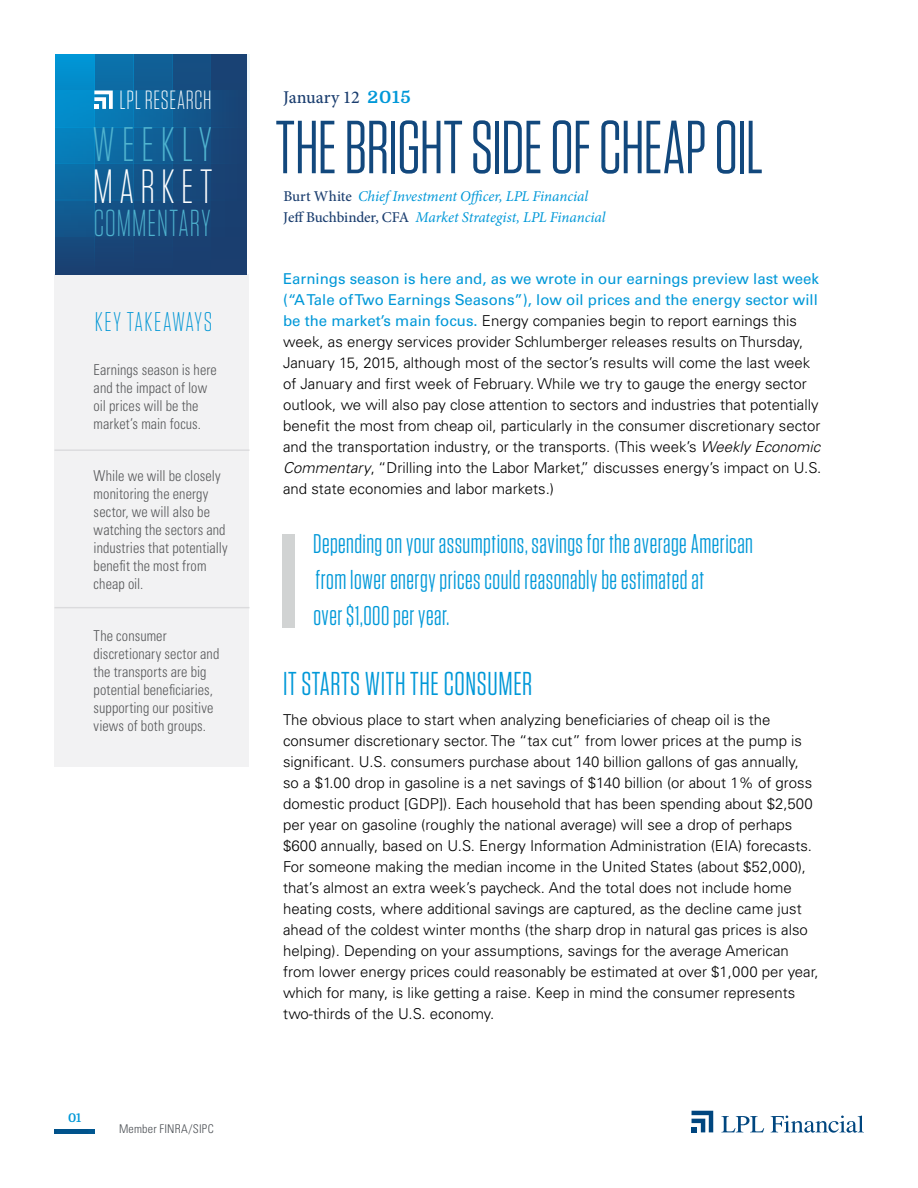
<style>
.page{position:relative;width:918px;height:1188px;background:#fff}
.page>*{position:absolute;margin:0;border:0;box-sizing:border-box;transform-origin:0 0}
.t1{font:75px "Tungsten Narrow";letter-spacing:-.015em;color:#12487d}
.t2{font:300 48.3px "Tungsten Narrow";letter-spacing:.145em;color:#4fb3cf}
.t3{font:300 48px "Tungsten Narrow";letter-spacing:.13em;color:#fff}
.t4{font:300 37.5px "Tungsten Narrow";letter-spacing:.035em;color:#4fb3cf;scale:.9 1}
.t5{font:33px "Tungsten Narrow";letter-spacing:.02em;color:#0098d8}
.t6{font:27px/36px "Tungsten Narrow";letter-spacing:.02em;color:#0098d8}
.t7{font:300 27px "Tungsten Narrow";letter-spacing:.055em;color:#0497d5;scale:1.04 1}
.t8{font:300 26.25px "Tungsten Narrow";letter-spacing:.025em;color:#fff}
.t9{font:500 18px "Minion Pro";color:#1b3e6f}
.t10{font:300 15px/21px "Univers";color:#000}
.t11{font:300 condensed 15px/18px "Univers";letter-spacing:.005em;color:#58595b;scale:.95 1}
.t12{font:italic 15px/21.5px "Minion Pro";letter-spacing:-.005em;color:#0098d8}
.t13{font:300 condensed 12px "Univers";letter-spacing:.015em;color:#4b4f54}
.t14{font:700 12px "Domine";color:#0098d8}
.s1{font-family:"Domine";font-weight:700;font-size:16.95px;color:#0098d8}
.s2{font-weight:500;font-style:normal;color:#1b3e6f}
.s3{font-weight:400;color:#0098d8}
.s4{font-style:italic}
</style>
<div class="page">
<img style="left:55px;top:1129px;width:40px;height:5px">
<div style="left:54px;top:274px;width:195px;height:493px;background:#efeff0"></div>
<hr style="left:54px;top:449px;width:196px;height:2px;background:#4b4f54">
<hr style="left:56px;top:336px;width:195px;height:2px;background:#4b4f54">
<hr style="left:54px;top:607px;width:196px;height:1px;background:#4b4f54">
<svg style="left:721px;top:1116px;width:43px;height:16px"></svg>
<svg style="left:771px;top:1116px;width:93px;height:17px"></svg>
<svg style="left:692px;top:1111px;width:21px;height:21px"></svg>
<svg style="left:94px;top:54px;width:39px;height:221px;background:#106198"></svg>
<div style="left:211px;top:54px;width:39px;height:220px;background:#194274"></div>
<svg style="left:172px;top:54px;width:39px;height:221px;background:#154c7f"></svg>
<svg style="left:133px;top:54px;width:39px;height:221px;background:#12588d"></svg>
<svg style="left:56px;top:54px;width:38px;height:221px;background:#0975af"></svg>
<div style="left:55px;top:164px;width:194px;height:36px;background:linear-gradient(to right,#0769a3,#244371)"></div>
<div style="left:55px;top:200px;width:194px;height:37px;background:linear-gradient(to right,#0d568c,#244372)"></div>
<div style="left:55px;top:127px;width:194px;height:37px;background:linear-gradient(to right,#017fbd,#244473)"></div>
<svg style="left:94px;top:91px;width:19px;height:18px"></svg>
<div style="left:283px;top:534px;width:12px;height:94px;background:#d1d3d3"></div>
<h3 class="t8" style="left:120px;top:87px;width:93px">LPL RESEARCH</h3>
<h2 class="t2" style="left:93px;top:121px;width:121px">WEEKLY</h2>
<h3 class="t3" style="left:93px;top:162px;width:121px">MARKET</h3>
<h3 class="t4" style="left:94px;top:205px;width:131px">COMMENTARY</h3>
<h3 class="t7" style="left:95px;top:308px;width:114px">KEY TAKEAWAYS</h3>
<p class="t11" style="left:94px;top:361px;width:131px">Earnings season is here and the impact of low oil prices will be the market’s main focus.</p>
<p class="t11" style="left:94px;top:467px;width:142px">While we will be closely monitoring the energy sector, we will also be watching the sectors and industries that potentially benefit the most from cheap oil.</p>
<p class="t11" style="left:94px;top:626px;width:134px">The consumer discretionary sector and the transports are big potential beneficiaries, supporting our positive views of both groups.</p>
<p class="t14" style="left:68px;top:1112px;width:15px">01</p>
<p class="t13" style="left:119px;top:1122px;width:96px">Member FINRA/SIPC</p>
<p class="t9" style="left:283px;top:85px;width:129px">January 12 <span class="s1">2015</span></p>
<h1 class="t1" style="left:275px;top:110px;width:489px">THE BRIGHT SIDE OF CHEAP OIL</h1>
<p class="t12" style="left:283px;top:185px;width:324px"><span class="s2">Burt White</span> Chief Investment Officer, LPL Financial<br><span class="s2">Jeff Buchbinder, CFA</span> Market Strategist, LPL Financial</p>
<p class="t10" style="left:283px;top:268px;width:540px"><span class="s3">Earnings season is here and, as we wrote in our earnings preview last week (“A Tale of Two Earnings Seasons”), low oil prices and the energy sector will be the market’s main focus.</span> Energy companies begin to report earnings this week, as energy services provider Schlumberger releases results on Thursday, January 15, 2015, although most of the sector’s results will come the last week of January and first week of February. While we try to gauge the energy sector outlook, we will also pay close attention to sectors and industries that potentially benefit the most from cheap oil, particularly in the consumer discretionary sector and the transportation industry, or the transports. (This week’s <span class="s4">Weekly Economic Commentary</span>, “Drilling into the Labor Market,” discusses energy’s impact on U.S. and state economies and labor markets.)</p>
<h3 class="t6" style="left:313px;top:526px;width:441px">Depending on your assumptions, savings for the average American from lower energy prices could reasonably be estimated at<br>over $1,000 per year.</h3>
<h3 class="t5" style="left:283px;top:667px;width:251px">IT STARTS WITH THE CONSUMER</h3>
<p class="t10" style="left:283px;top:709px;width:537px">The obvious place to start when analyzing beneficiaries of cheap oil is the consumer discretionary sector. The “tax cut” from lower prices at the pump is significant. U.S. consumers purchase about 140 billion gallons of gas annually,<br>so a $1.00 drop in gasoline is a net savings of $140 billion (or about 1% of gross domestic product [GDP]). Each household that has been spending about $2,500 per year on gasoline (roughly the national average) will see a drop of perhaps $600 annually, based on U.S. Energy Information Administration (EIA) forecasts.<br>For someone making the median income in the United States (about $52,000), that’s almost an extra week’s paycheck. And the total does not include home heating costs, where additional savings are captured, as the decline came just ahead of the coldest winter months (the sharp drop in natural gas prices is also helping). Depending on your assumptions, savings for the average American from lower energy prices could reasonably be estimated at over $1,000 per year, which for many, is like getting a raise. Keep in mind the consumer represents two-thirds of the U.S. economy.</p>
</div>
